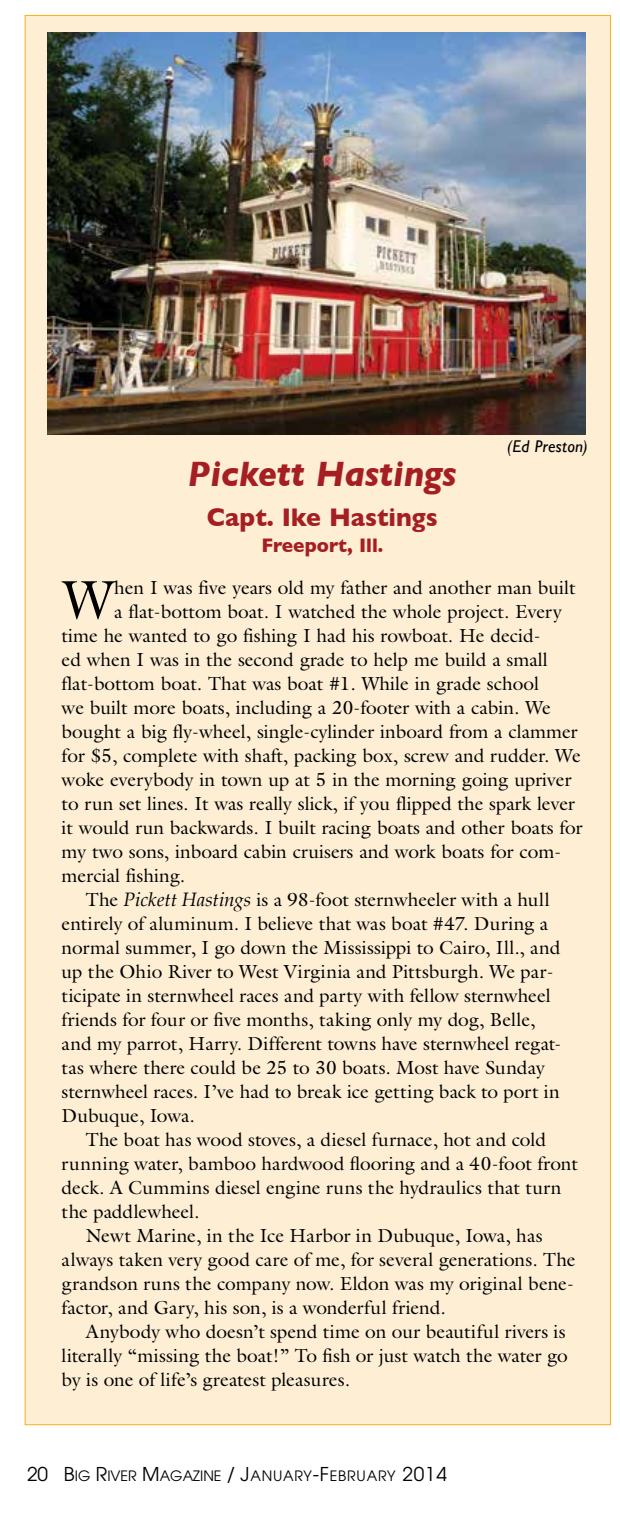
<style>
.page{position:relative;width:620px;height:1527px;background:#fff}
.page>*{position:absolute;margin:0;border:0;box-sizing:border-box;transform-origin:0 0}
.t1{font:54.2px "Galliard";color:#000}
.t2{font:italic 700 36px "Gill Sans";color:#a51f22;scale:.95 1}
.t3{font:700 26px "Gill Sans";color:#a51f22;scale:.95 1}
.t4{font:700 20px "Gill Sans";color:#a51f22;scale:.95 1}
.t5{font:19px "Galliard";color:#000}
.t6{font:italic 17px "Gill Sans";letter-spacing:.02em;color:#000}
.t7{font:14.2px "Avant Garde";color:#000}
.s1{font-family:"Palatino";font-style:italic}
.s2{font-size:19px}
</style>
<div class="page">
<div style="left:25px;top:15px;width:585px;height:1410px;background:#fdeed4"></div>
<img style="left:47px;top:33px;width:538px;height:401px">
<h2 class="t2" style="left:188px;top:453px;width:284px">Pickett Hastings</h2>
<h3 class="t3" style="left:206px;top:497px;width:244px">Capt. Ike Hastings</h3>
<p class="t4" style="left:261px;top:530px;width:130px">Freeport, Ill.</p>
<p class="t6" style="left:507px;top:436px;width:82px">(Ed Preston)</p>
<h1 class="t1" style="left:63px;top:566px;width:53px">W</h1>
<p class="t5" style="left:114px;top:576px;width:462px">hen I was five years old my father and another man built</p>
<p class="t5" style="left:114px;top:600px;width:449px">a flat-bottom boat. I watched the whole project. Every</p>
<p class="t5" style="left:62px;top:624px;width:480px">time he wanted to go fishing I had his rowboat. He decid-</p>
<p class="t5" style="left:62px;top:648px;width:487px">ed when I was in the second grade to help me build a small</p>
<p class="t5" style="left:62px;top:672px;width:478px">flat-bottom boat. That was boat #1. While in grade school</p>
<p class="t5" style="left:62px;top:696px;width:490px">we built more boats, including a 20-footer with a cabin. We</p>
<p class="t5" style="left:62px;top:720px;width:517px">bought a big fly-wheel, single-cylinder inboard from a clammer</p>
<p class="t5" style="left:62px;top:744px;width:520px">for $5, complete with shaft, packing box, screw and rudder. We</p>
<p class="t5" style="left:62px;top:768px;width:511px">woke everybody in town up at 5 in the morning going upriver</p>
<p class="t5" style="left:62px;top:792px;width:514px">to run set lines. It was really slick, if you flipped the spark lever</p>
<p class="t5" style="left:62px;top:816px;width:522px">it would run backwards. I built racing boats and other boats for</p>
<p class="t5" style="left:62px;top:840px;width:500px">my two sons, inboard cabin cruisers and work boats for com-</p>
<p class="t5" style="left:62px;top:864px;width:125px">mercial fishing.</p>
<p class="t5" style="left:86px;top:888px;width:465px">The <span class="s1">Pickett Hastings</span> is a 98-foot sternwheeler with a hull</p>
<p class="t5" style="left:62px;top:912px;width:487px">entirely of aluminum. I believe that was boat #47. During a</p>
<p class="t5" style="left:62px;top:936px;width:499px">normal summer, I go down the Mississippi to Cairo, Ill., and</p>
<p class="t5" style="left:62px;top:960px;width:493px">up the Ohio River to West Virginia and Pittsburgh. We par-</p>
<p class="t5" style="left:62px;top:984px;width:490px">ticipate in sternwheel races and party with fellow sternwheel</p>
<p class="t5" style="left:62px;top:1008px;width:475px">friends for four or five months, taking only my dog, Belle,</p>
<p class="t5" style="left:62px;top:1032px;width:500px">and my parrot, Harry. Different towns have sternwheel regat-</p>
<p class="t5" style="left:62px;top:1056px;width:484px">tas where there could be 25 to 30 boats. Most have Sunday</p>
<p class="t5" style="left:62px;top:1080px;width:499px">sternwheel races. I’ve had to break ice getting back to port in</p>
<p class="t5" style="left:62px;top:1104px;width:135px">Dubuque, Iowa.</p>
<p class="t5" style="left:86px;top:1128px;width:461px">The boat has wood stoves, a diesel furnace, hot and cold</p>
<p class="t5" style="left:62px;top:1152px;width:517px">running water, bamboo hardwood flooring and a 40-foot front</p>
<p class="t5" style="left:62px;top:1176px;width:501px">deck. A Cummins diesel engine runs the hydraulics that turn</p>
<p class="t5" style="left:62px;top:1200px;width:139px">the paddlewheel.</p>
<p class="t5" style="left:86px;top:1224px;width:458px">Newt Marine, in the Ice Harbor in Dubuque, Iowa, has</p>
<p class="t5" style="left:62px;top:1248px;width:515px">always taken very good care of me, for several generations. The</p>
<p class="t5" style="left:62px;top:1272px;width:513px">grandson runs the company now. Eldon was my original bene-</p>
<p class="t5" style="left:62px;top:1296px;width:385px">factor, and Gary, his son, is a wonderful friend.</p>
<p class="t5" style="left:86px;top:1320px;width:481px">Anybody who doesn’t spend time on our beautiful rivers is</p>
<p class="t5" style="left:62px;top:1344px;width:507px">literally “missing the boat!” To fish or just watch the water go</p>
<p class="t5" style="left:62px;top:1368px;width:289px">by is one of life’s greatest pleasures.</p>
<p class="t7" style="left:27px;top:1467px;width:421px"><span class="s2">20</span> <span class="s2">B</span>IG <span class="s2">R</span>IVER <span class="s2">M</span>AGAZINE <span class="s2">/</span> <span class="s2">J</span>ANUARY<span class="s2">-F</span>EBR UARY <span class="s2">2014</span></p>
</div>
